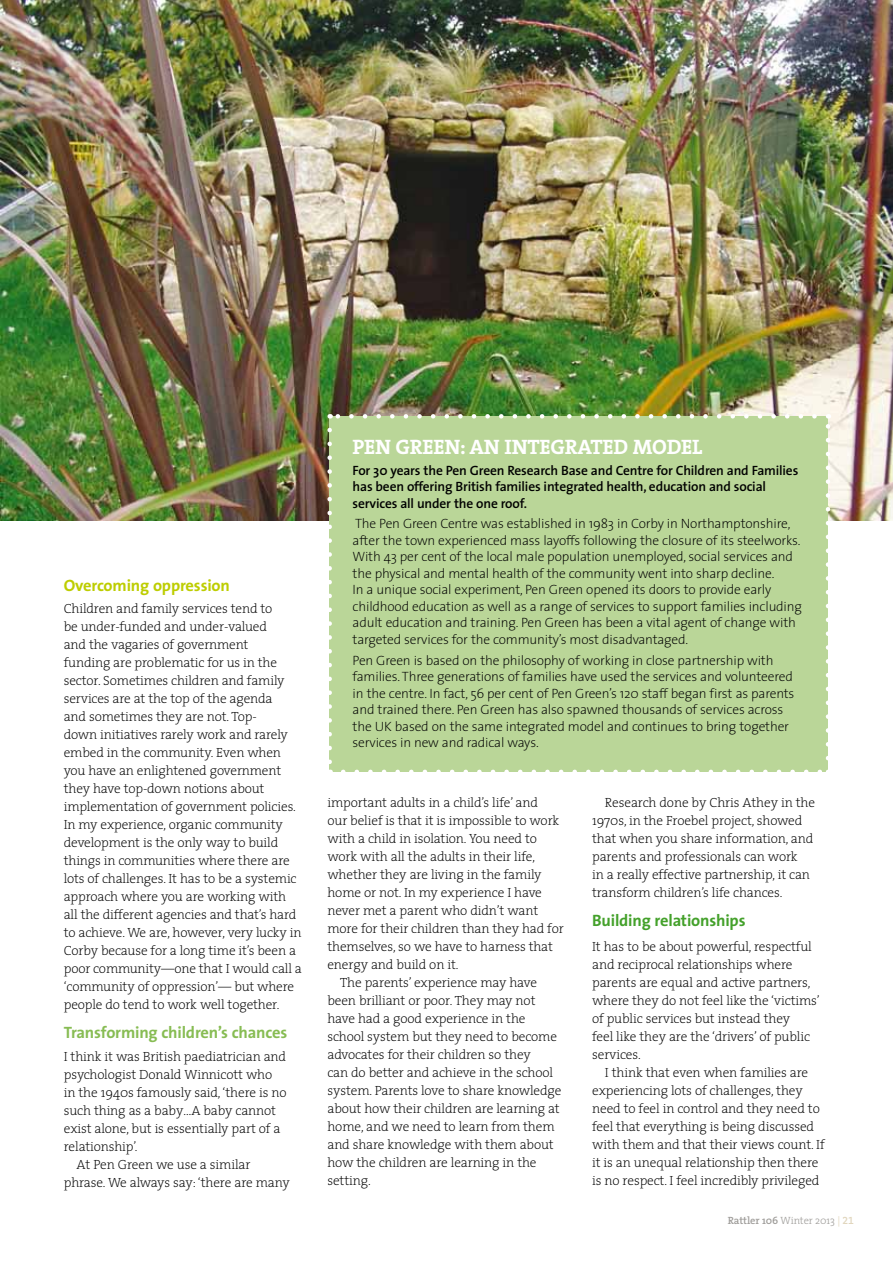
<style>
.page{position:relative;width:893px;height:1263px;background:#fff}
.page>*{position:absolute;margin:0;border:0;box-sizing:border-box;transform-origin:0 0}
.t1{font:700 21px "The Serif";letter-spacing:-.015em;color:#fff}
.t2{font:700 16.5px "The Sans";letter-spacing:-.01em;color:#87bc53}
.t3{font:700 16.5px "The Sans";letter-spacing:-.01em;color:#44a12b}
.t4{font:700 16.5px "The Sans";letter-spacing:-.01em;color:#bdcd00}
.t5{font:200 13.5px/16.5px "The Sans";letter-spacing:-.015em;color:#000}
.t6{font:600 13.5px/16.5px "The Sans";letter-spacing:-.015em;color:#000}
.t7{font:200 13.35px/18px "The Serif";letter-spacing:-.01em;color:#000}
.t8{font:600 10.5px "The Serif";letter-spacing:-.01em;color:#9f9d9a}
.s1{font-weight:300}
.s2{font-weight:300;color:#e1d6bd}
.s3{font-family:"The Serif Semi Bold Expert";font-weight:400;color:#e1d6bd}
</style>
<div class="page">
<img style="left:0;top:0;width:893px;height:520px">
<div style="left:330px;top:416px;width:498px;height:356px;background:#bad698"></div>
<svg style="left:343px;top:770px;width:478px;height:2px"></svg>
<svg style="left:327px;top:430px;width:5px;height:342px"></svg>
<svg style="left:826px;top:414px;width:4px;height:344px"></svg>
<svg style="left:330px;top:414px;width:484px;height:5px"></svg>
<p class="t4" style="left:64px;top:571px;width:168px">Overcoming oppression</p>
<p class="t7" style="left:64px;top:599px;width:240px">Children and family services tend to<br>be under-funded and under-valued<br>and the vagaries of government<br>funding are problematic for us in the sector. Sometimes children and family services are at the top of the agenda<br>and sometimes they are not. Top-<br>down initiatives rarely work and rarely embed in the community. Even when you have an enlightened government they have top-down notions about implementation of government policies.<br>In my experience, organic community development is the only way to build things in communities where there are lots of challenges. It has to be a systemic approach where you are working with all the different agencies and that’s hard to achieve. We are, however, very lucky in Corby because for a long time it’s been a poor community—one that I would call a ‘community of oppression’— but where people do tend to work well together.</p>
<p class="t2" style="left:64px;top:1019px;width:225px">Transforming children’s chances</p>
<p class="t7" style="left:64px;top:1047px;width:224px">I think it was British paediatrician and</p>
<p class="t7" style="left:64px;top:1065px;width:210px">psychologist Donald Winnicott who</p>
<p class="t7" style="left:64px;top:1083px;width:224px">in the 1940s famously said, ‘there is no</p>
<p class="t7" style="left:64px;top:1101px;width:214px">such thing as a baby…A baby cannot</p>
<p class="t7" style="left:64px;top:1119px;width:218px">exist alone, but is essentially part of a</p>
<p class="t7" style="left:64px;top:1137px;width:75px">relationship’.</p>
<p class="t7" style="left:77px;top:1155px;width:175px">At Pen Green we use a similar</p>
<p class="t7" style="left:64px;top:1173px;width:227px">phrase. We always say: ‘there are many</p>
<h1 class="t1" style="left:353px;top:429px;width:340px">PEN GREEN: AN INTEGRATED MODEL</h1>
<p class="t6" style="left:353px;top:461px;width:447px">For 30 years the Pen Green Research Base and Centre for Children and Families has been offering British families integrated health, education and social services all under the one roof.</p>
<p class="t5" style="left:353px;top:515px;width:451px">The Pen Green Centre was established in 1983 in Corby in Northamptonshire, after the town experienced mass layoffs following the closure of its steelworks.<br>With 43 per cent of the local male population unemployed, social services and the physical and mental health of the community went into sharp decline.<br>In a unique social experiment, Pen Green opened its doors to provide early childhood education as well as a range of services to support families including adult education and training. Pen Green has been a vital agent of change with targeted services for the community’s most disadvantaged.</p>
<p class="t5" style="left:353px;top:651px;width:443px">Pen Green is based on the philosophy of working in close partnership with families. Three generations of families have used the services and volunteered in the centre. In fact, 56 per cent of Pen Green’s 120 staff began first as parents and trained there. Pen Green has also spawned thousands of services across the U K based on the same integrated model and continues to bring together services in new and radical ways.</p>
<p class="t7" style="left:327px;top:793px;width:212px">important adults in a child’s life’ and</p>
<p class="t7" style="left:327px;top:811px;width:233px">our belief is that it is impossible to work</p>
<p class="t7" style="left:327px;top:829px;width:211px">with a child in isolation. You need to</p>
<p class="t7" style="left:327px;top:847px;width:209px">work with all the adults in their life,</p>
<p class="t7" style="left:327px;top:865px;width:216px">whether they are living in the family</p>
<p class="t7" style="left:327px;top:883px;width:216px">home or not. In my experience I have</p>
<p class="t7" style="left:327px;top:901px;width:212px">never met a parent who didn’t want</p>
<p class="t7" style="left:327px;top:919px;width:238px">more for their children than they had for</p>
<p class="t7" style="left:327px;top:937px;width:227px">themselves, so we have to harness that</p>
<p class="t7" style="left:327px;top:955px;width:133px">energy and build on it.</p>
<p class="t7" style="left:340px;top:973px;width:198px">The parents’ experience may have</p>
<p class="t7" style="left:327px;top:991px;width:210px">been brilliant or poor. They may not</p>
<p class="t7" style="left:327px;top:1009px;width:200px">have had a good experience in the</p>
<p class="t7" style="left:327px;top:1027px;width:231px">school system but they need to become</p>
<p class="t7" style="left:327px;top:1045px;width:205px">advocates for their children so they</p>
<p class="t7" style="left:327px;top:1063px;width:227px">can do better and achieve in the school</p>
<p class="t7" style="left:327px;top:1081px;width:236px">system. Parents love to share knowledge</p>
<p class="t7" style="left:327px;top:1099px;width:234px">about how their children are learning at</p>
<p class="t7" style="left:327px;top:1117px;width:229px">home, and we need to learn from them</p>
<p class="t7" style="left:327px;top:1135px;width:228px">and share knowledge with them about</p>
<p class="t7" style="left:327px;top:1153px;width:211px">how the children are learning in the</p>
<p class="t7" style="left:327px;top:1171px;width:45px">setting.</p>
<p class="t7" style="left:592px;top:793px;width:224px;text-indent:13px">Research done by Chris Athey in the 1970s, in the Froebel project, showed that when you share information, and parents and professionals can work<br>in a really effective partnership, it can transform children’s life chances.</p>
<p class="t3" style="left:592px;top:907px;width:155px">Building relationships</p>
<p class="t7" style="left:592px;top:937px;width:229px">It has to be about powerful, respectful and reciprocal relationships where parents are equal and active partners, where they do not feel like the ‘victims’ of public services but instead they<br>feel like they are the ‘drivers’ of public services.</p>
<p class="t7" style="left:592px;top:1063px;width:234px;text-indent:13px">I think that even when families are experiencing lots of challenges, they need to feel in control and they need to feel that everything is being discussed with them and that their views count. If it is an unequal relationship then there is no respect. I feel incredibly privileged</p>
<p class="t8" style="left:728px;top:1212px;width:128px">Rattler 106 <span class="s1">Winter 2013</span> <span class="s2">|</span> <span class="s3">21</span></p>
</div>
